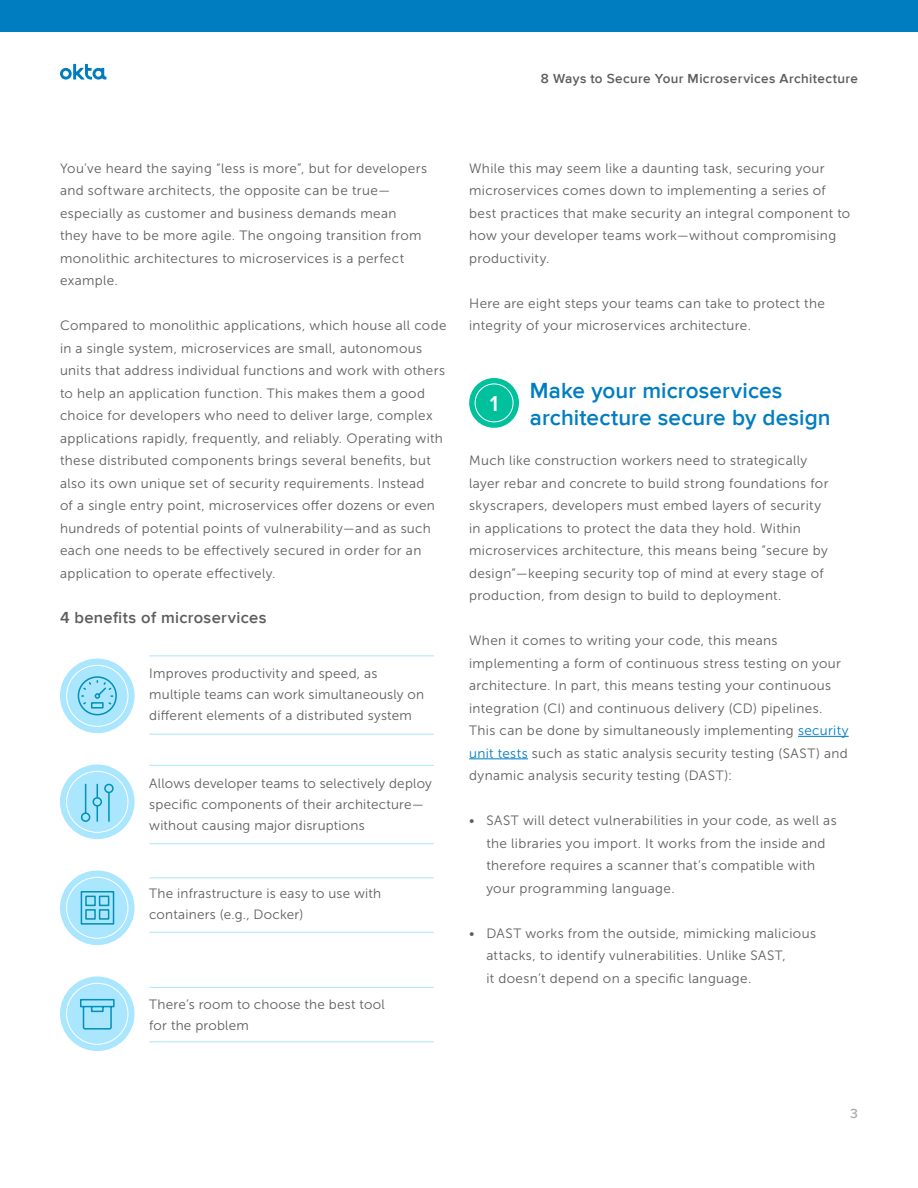
<style>
.page{position:relative;width:918px;height:1188px;background:#fff}
.page>*{position:absolute;margin:0;border:0;box-sizing:border-box;transform-origin:0 0}
.t1{font:600 22.5px/27px "Proxima Nova";letter-spacing:.005em;color:#007dc1}
.t2{font:600 22.2px "Proxima Nova";color:#fff}
.t3{font:600 16.5px "Proxima Nova";letter-spacing:.02em;color:#5d5d5d}
.t4{font:13.5px/22.5px "Museo Sans 300";letter-spacing:.025em;color:#5d5d5d}
.t5{font:600 13.5px "Proxima Nova";letter-spacing:.025em;color:#5d5d5d}
.t6{font:600 13.5px "Proxima Nova";color:#abadad}
.s1{color:#007dc1}
</style>
<div class="page">
<div style="left:0;top:0;width:918px;height:32px;background:#007dc1"></div>
<svg style="left:60px;top:64px;width:46px;height:16px"></svg>
<hr style="left:798px;top:736px;width:51px;height:1px;background:#007dc1">
<hr style="left:469px;top:759px;width:59px;height:1px;background:#007dc1">
<div style="left:469px;top:378px;width:50px;height:50px;background:#00c19c;border-radius:50%"></div>
<div style="left:475px;top:384px;width:38px;height:38px;border:1px solid #fff;border-radius:50%"></div>
<hr style="left:149px;top:655px;width:285px;height:1px;background:#aae6fd">
<hr style="left:149px;top:765px;width:285px;height:1px;background:#aae6fd">
<hr style="left:149px;top:877px;width:285px;height:1px;background:#aae6fd">
<hr style="left:149px;top:987px;width:285px;height:1px;background:#aae6fd">
<hr style="left:149px;top:734px;width:285px;height:1px;background:#aae6fd">
<hr style="left:149px;top:843px;width:285px;height:1px;background:#aae6fd">
<hr style="left:149px;top:932px;width:285px;height:1px;background:#aae6fd">
<hr style="left:149px;top:1041px;width:285px;height:1px;background:#aae6fd">
<div style="left:60px;top:659px;width:75px;height:74px;background:#aae6fd;border-radius:50%"></div>
<div style="left:66px;top:665px;width:62px;height:62px;border:1px solid #fff;border-radius:50%"></div>
<svg style="left:80px;top:679px;width:34px;height:27px"></svg>
<div style="left:91px;top:702px;width:13px;height:7px;border:2px solid #0090b8"></div>
<div style="left:78px;top:676px;width:39px;height:39px;border:2px solid #0090b8;border-radius:50%"></div>
<div style="left:60px;top:871px;width:75px;height:74px;background:#aae6fd;border-radius:50%"></div>
<div style="left:66px;top:877px;width:62px;height:62px;border:1px solid #fff;border-radius:50%"></div>
<div style="left:81px;top:891px;width:33px;height:34px;border:2px solid #0090b8"></div>
<div style="left:99px;top:896px;width:10px;height:10px;border:2px solid #0090b8"></div>
<div style="left:85px;top:896px;width:11px;height:10px;border:2px solid #0090b8"></div>
<div style="left:99px;top:909px;width:10px;height:11px;border:2px solid #0090b8"></div>
<div style="left:85px;top:909px;width:11px;height:11px;border:2px solid #0090b8"></div>
<div style="left:60px;top:977px;width:75px;height:74px;background:#aae6fd;border-radius:50%"></div>
<div style="left:66px;top:983px;width:62px;height:62px;border:1px solid #fff;border-radius:50%"></div>
<svg style="left:80px;top:998px;width:35px;height:32px"></svg>
<div style="left:60px;top:765px;width:75px;height:74px;background:#aae6fd;border-radius:50%"></div>
<div style="left:66px;top:771px;width:62px;height:62px;border:1px solid #fff;border-radius:50%"></div>
<div style="left:104px;top:784px;width:10px;height:9px;border:2px solid #0090b8;border-radius:50%"></div>
<div style="left:81px;top:812px;width:9px;height:10px;border:2px solid #0090b8;border-radius:50%"></div>
<div style="left:93px;top:797px;width:9px;height:10px;border:2px solid #0090b8;border-radius:50%"></div>
<svg style="left:85px;top:784px;width:1px;height:29px"></svg>
<svg style="left:97px;top:784px;width:1px;height:14px"></svg>
<hr style="left:108px;top:793px;width:2px;height:28px;background:#0090b8">
<svg style="left:97px;top:806px;width:1px;height:15px"></svg>
<p class="t5" style="left:541px;top:70px;width:319px">8 Ways to Secure Your Microservices Architecture</p>
<p class="t4" style="left:60px;top:157px;width:369px">You’ve heard the saying “less is more”, but for developers and software architects, the opposite can be true— especially as customer and business demands mean they have to be more agile. The ongoing transition from monolithic architectures to microservices is a perfect example.</p>
<p class="t4" style="left:60px;top:314px;width:388px">Compared to monolithic applications, which house all code in a single system, microservices are small, autonomous units that address individual functions and work with others to help an application function. This makes them a good choice for developers who need to deliver large, complex applications rapidly, frequently, and reliably. Operating with these distributed components brings several benefits, but also its own unique set of security requirements. Instead<br>of a single entry point, microservices offer dozens or even hundreds of potential points of vulnerability—and as such each one needs to be effectively secured in order for an application to operate effectively.</p>
<p class="t3" style="left:60px;top:608px;width:208px">4 benefits of microservices</p>
<p class="t4" style="left:149px;top:663px;width:276px;line-height:21px">Improves productivity and speed, as multiple teams can work simultaneously on different elements of a distributed system</p>
<p class="t4" style="left:149px;top:773px;width:284px;line-height:21px">Allows developer teams to selectively deploy specific components of their architecture— without causing major disruptions</p>
<p class="t4" style="left:149px;top:883px;width:233px;line-height:21px">The infrastructure is easy to use with containers (e.g., Docker)</p>
<p class="t4" style="left:149px;top:994px;width:237px;line-height:21px">There’s room to choose the best tool for the problem</p>
<p class="t4" style="left:469px;top:157px;width:383px">While this may seem like a daunting task, securing your microservices comes down to implementing a series of best practices that make security an integral component to how your developer teams work—without compromising productivity.</p>
<p class="t4" style="left:469px;top:292px;width:357px">Here are eight steps your teams can take to protect the integrity of your microservices architecture.</p>
<h1 class="t1" style="left:530px;top:377px;width:302px">Make your microservices architecture secure by design</h1>
<p class="t4" style="left:469px;top:449px;width:361px">Much like construction workers need to strategically layer rebar and concrete to build strong foundations for skyscrapers, developers must embed layers of security in applications to protect the data they hold. Within microservices architecture, this means being “secure by design”—keeping security top of mind at every stage of production, from design to build to deployment.</p>
<p class="t4" style="left:469px;top:629px;width:381px">When it comes to writing your code, this means implementing a form of continuous stress testing on your architecture. In part, this means testing your continuous integration (CI) and continuous delivery (CD) pipelines.<br>This can be done by simultaneously implementing <span class="s1">security unit tests</span> such as static analysis security testing (SAST) and dynamic analysis security testing (DAST):</p>
<p class="t4" style="left:486px;top:809px;width:352px;text-indent:-17px">• SAST will detect vulnerabilities in your code, as well as the libraries you import. It works from the inside and therefore requires a scanner that’s compatible with your programming language.</p>
<p class="t4" style="left:486px;top:922px;width:331px;text-indent:-17px">• DAST works from the outside, mimicking malicious attacks, to identify vulnerabilities. Unlike SAST,<br>it doesn’t depend on a specific language.</p>
<h2 class="t2" style="left:490px;top:390px;width:10px">1</h2>
<p class="t6" style="left:850px;top:1105px;width:9px">3</p>
</div>
